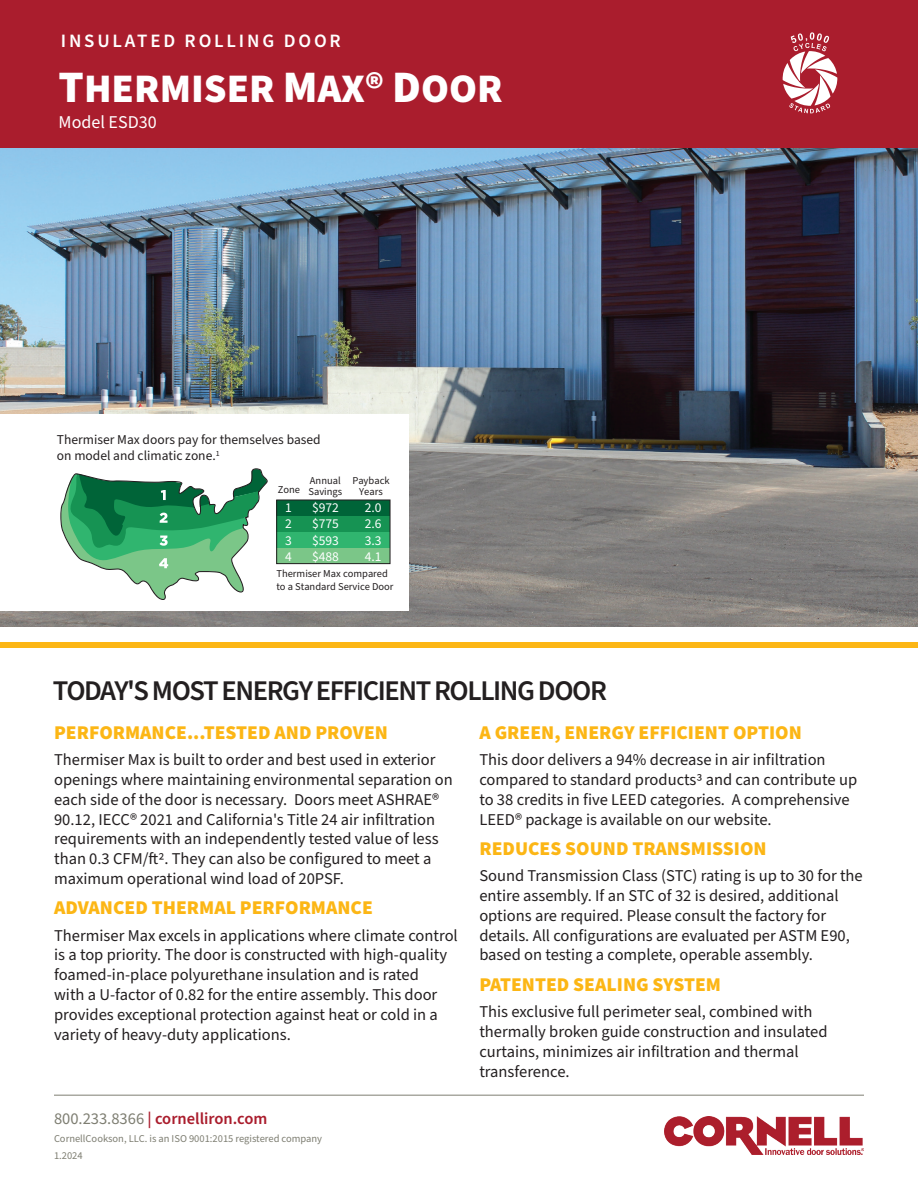
<style>
.page{position:relative;width:918px;height:1188px;background:#fff}
.page>*{position:absolute;margin:0;border:0;box-sizing:border-box;transform-origin:0 0}
.t1{font:900 40.5px "Source Sans Pro";color:#fff}
.t2{font:600 28.5px "Source Sans Pro";letter-spacing:-.05em;color:#231f20}
.t3{font:900 19.5px "Source Sans Pro";color:#fcb615}
.t4{font:600 18.9px "Source Sans Pro";letter-spacing:.15em;color:#fff}
.t5{font:18px "Source Sans Pro";color:#fff}
.t6{font:16.5px/19.8px "Source Sans Pro";color:#231f20}
.t7{font:600 16.5px "Source Sans Pro";color:#aa1d2d}
.t8{font:13.5px/16.2px "Source Sans Pro";color:#231f20}
.t9{font:13.5px/16.2px "Source Sans Pro";color:#fff;text-align:justify}
.t10{font:10.5px/10.5px "Source Sans Pro";color:#231f20}
.t11{font:10.5px "Source Sans Pro";color:#7e7e72}
.s1{font-size:45px}
.s2{font-weight:400;color:#7e7e72}
</style>
<div class="page">
<hr style="left:54px;top:1095px;width:810px;height:1px;background:#7e7e72">
<div style="left:0;top:0;width:918px;height:148px;background:#aa1d2d"></div>
<div style="left:0;top:643px;width:918px;height:5px;background:#fcb615"></div>
<img style="left:664px;top:1116px;width:200px;height:38px">
<img style="left:0;top:149px;width:918px;height:478px">
<div style="left:0;top:414px;width:408px;height:196px;background:#fff"></div>
<div style="left:277px;top:516px;width:113px;height:16px;background:#169353"></div>
<div style="left:277px;top:532px;width:113px;height:16px;background:#30b56f"></div>
<div style="left:277px;top:548px;width:113px;height:16px;background:#7bc688"></div>
<svg style="left:60px;top:468px;width:208px;height:132px"></svg>
<div style="left:277px;top:500px;width:113px;height:16px;background:#006438"></div>
<div style="left:276px;top:500px;width:114px;height:64px;border:1px solid #231f20"></div>
<svg style="left:782px;top:32px;width:56px;height:81px"></svg>
<p class="t4" style="left:61px;top:28px;width:282px">INSULATED ROLLING DOOR</p>
<h1 class="t1" style="left:59px;top:61px;width:446px"><span class="s1">T</span>HERMISER <span class="s1">M</span>AX® <span class="s1">D</span>OOR</h1>
<p class="t5" style="left:59px;top:110px;width:100px">Model ESD30</p>
<p class="t8" style="left:57px;top:432px;width:265px">Thermiser Max doors pay for themselves based on model and climatic zone.<sup>1</sup></p>
<p class="t10" style="left:278px;top:485px;width:24px">Zone</p>
<p class="t10" style="left:308px;top:476px;width:35px">Annual<br>Savings</p>
<p class="t10" style="left:352px;top:476px;width:39px;text-align:center">Payback<br>Years</p>
<p class="t9" style="left:285px;top:500px;width:8px">1<br>2<br>3<br>4</p>
<p class="t9" style="left:312px;top:500px;width:28px">$972 $775 $593 $488</p>
<p class="t9" style="left:365px;top:500px;width:18px">2.0<br>2.6<br>3.3<br>4.1</p>
<p class="t10" style="left:276px;top:568px;width:119px;line-height:12.6px">Thermiser Max compared to a Standard Service Door</p>
<h2 class="t2" style="left:53px;top:672px;width:556px">TODAY'S MOST ENERGY EFFICIENT ROLLING DOOR</h2>
<p class="t3" style="left:54px;top:719px;width:335px">PERFORMANCE...TESTED AND PROVEN</p>
<p class="t6" style="left:54px;top:750px;width:400px">Thermiser Max is built to order and best used in exterior openings where maintaining environmental separation on each side of the door is necessary. Doors meet ASHRAE® 90.12, IECC® 2021 and California's Title 24 air infiltration requirements with an independently tested value of less than 0.3 CFM/ft2. They can also be configured to meet a maximum operational wind load of 20PSF.</p>
<p class="t3" style="left:54px;top:894px;width:320px">ADVANCED THERMAL PERFORMANCE</p>
<p class="t6" style="left:54px;top:926px;width:405px">Thermiser Max excels in applications where climate control is a top priority. The door is constructed with high-quality foamed-in-place polyurethane insulation and is rated<br>with a U-factor of 0.82 for the entire assembly. This door provides exceptional protection against heat or cold in a variety of heavy-duty applications.</p>
<p class="t7" style="left:54px;top:1107px;width:215px"><span class="s2">800.233.8366</span> | cornelliron.com</p>
<p class="t11" style="left:54px;top:1131px;width:270px">CornellCookson, LLC. is an ISO 9001:2015 registered company</p>
<p class="t11" style="left:54px;top:1149px;width:30px">1.2024</p>
<p class="t3" style="left:479px;top:719px;width:324px">A GREEN, ENERGY EFFICIENT OPTION</p>
<p class="t6" style="left:479px;top:750px;width:379px">This door delivers a 94% decrease in air infiltration compared to standard products3 and can contribute up to 38 credits in five LEED categories. A comprehensive LEED® package is available on our website.</p>
<p class="t3" style="left:479px;top:835px;width:289px">REDUCES SOUND TRANSMISSION</p>
<p class="t6" style="left:479px;top:866px;width:385px">Sound Transmission Class (STC) rating is up to 30 for the entire assembly. If an STC of 32 is desired, additional options are required. Please consult the factory for details. All configurations are evaluated per ASTM E90, based on testing a complete, operable assembly.</p>
<p class="t3" style="left:479px;top:971px;width:243px">PATENTED SEALING SYSTEM</p>
<p class="t6" style="left:479px;top:1002px;width:350px">This exclusive full perimeter seal, combined with thermally broken guide construction and insulated curtains, minimizes air infiltration and thermal transference.</p>
</div>
